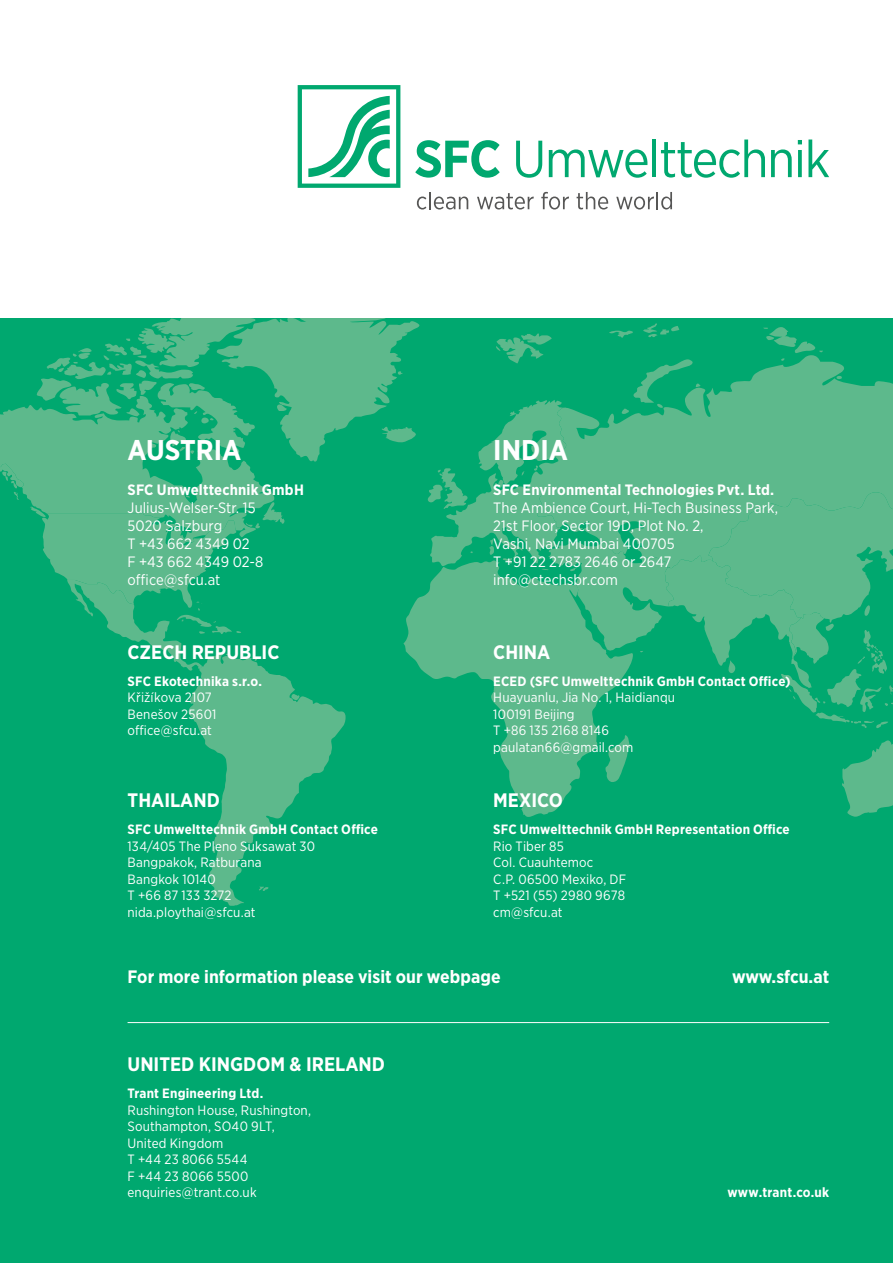
<style>
.page{position:relative;width:893px;height:1263px;background:#fff}
.page>*{position:absolute;margin:0;border:0;box-sizing:border-box;transform-origin:0 0}
.t1{font:700 28.5px "Gotham Narrow";color:#fff}
.t2{font:700 19.5px "Gotham Narrow";color:#fff}
.t3{font:700 18px "Gotham Narrow";color:#fff}
.t4{font:15px/18px "Gotham Narrow";letter-spacing:.005em;color:#fff}
.t5{font:700 15px "Gotham Narrow";letter-spacing:.01em;color:#fff}
.t6{font:13.5px/16.5px "Gotham Narrow";letter-spacing:.01em;color:#fff}
.t7{font:700 13.5px "Gotham Narrow";letter-spacing:.015em;color:#fff}
</style>
<div class="page">
<svg style="left:415px;top:140px;width:85px;height:38px"></svg>
<svg style="left:516px;top:141px;width:26px;height:37px"></svg>
<svg style="left:549px;top:149px;width:98px;height:29px"></svg>
<hr style="left:652px;top:140px;width:4px;height:37px;background:#00a86f">
<svg style="left:661px;top:140px;width:104px;height:38px"></svg>
<svg style="left:771px;top:149px;width:21px;height:28px"></svg>
<svg style="left:798px;top:150px;width:4px;height:27px"></svg>
<svg style="left:798px;top:140px;width:4px;height:4px"></svg>
<svg style="left:808px;top:140px;width:21px;height:37px"></svg>
<svg style="left:298px;top:85px;width:102px;height:103px"></svg>
<svg style="left:417px;top:192px;width:51px;height:17px"></svg>
<svg style="left:477px;top:193px;width:57px;height:16px"></svg>
<svg style="left:541px;top:192px;width:28px;height:17px"></svg>
<svg style="left:577px;top:192px;width:31px;height:17px"></svg>
<svg style="left:616px;top:192px;width:56px;height:17px"></svg>
<div style="left:0;top:319px;width:893px;height:944px;background:#00a86f"></div>
<svg style="left:419px;top:593px;width:9px;height:82px"></svg>
<svg style="left:428px;top:323px;width:465px;height:494px"></svg>
<svg style="left:0;top:319px;width:419px;height:587px"></svg>
<hr style="left:128px;top:1022px;width:701px;height:1px;background:#fff">
<h1 class="t1" style="left:128px;top:432px;width:115px">AUSTRIA</h1>
<p class="t5" style="left:128px;top:480px;width:178px">SFC Umwelttechnik GmbH</p>
<p class="t4" style="left:128px;top:499px;width:137px">Julius-Welser-Str. 15<br>5020 Salzburg<br>T +43 662 4349 02<br>F +43 662 4349 02-8 office@sfcu.at</p>
<h2 class="t2" style="left:128px;top:639px;width:153px">CZECH REPUBLIC</h2>
<p class="t7" style="left:128px;top:672px;width:136px">SFC Ekotechnika s.r.o.</p>
<p class="t6" style="left:128px;top:689px;width:90px">Křižíkova 2107<br>Benešov 25601 office@sfcu.at</p>
<h2 class="t2" style="left:128px;top:788px;width:94px">THAILAND</h2>
<p class="t7" style="left:128px;top:821px;width:252px">SFC Umwelttechnik GmbH Contact Office</p>
<p class="t6" style="left:128px;top:838px;width:189px">134/405 The Pleno Suksawat 30<br>Bangpakok, Ratburana<br>Bangkok 10140<br>T +66 87 133 3272 nida.ploythai@sfcu.at</p>
<h1 class="t1" style="left:493px;top:432px;width:76px">INDIA</h1>
<p class="t5" style="left:493px;top:480px;width:282px">SFC Environmental Technologies Pvt. Ltd.</p>
<p class="t4" style="left:493px;top:499px;width:286px">The Ambience Court, Hi-Tech Business Park,<br>21st Floor, Sector 19D, Plot No. 2,<br>Vashi, Navi Mumbai 400705<br>T +91 22 2783 2646 or 2647 info@ctechsbr.com</p>
<h2 class="t2" style="left:493px;top:639px;width:59px">CHINA</h2>
<p class="t7" style="left:493px;top:672px;width:299px">ECED (SFC Umwelttechnik GmbH Contact Office)</p>
<p class="t6" style="left:493px;top:689px;width:183px">Huayuanlu, Jia No. 1, Haidianqu<br>100191 Beijing<br>T +86 135 2168 8146 paulatan66@gmail.com</p>
<h2 class="t2" style="left:493px;top:788px;width:71px">MEXICO</h2>
<p class="t7" style="left:493px;top:821px;width:298px">SFC Umwelttechnik GmbH Representation Office</p>
<p class="t6" style="left:493px;top:838px;width:134px">Rio Tiber 85<br>Col. Cuauhtemoc<br>C.P. 06500 Mexiko, DF<br>T +521 (55) 2980 9678 cm@sfcu.at</p>
<h3 class="t3" style="left:128px;top:965px;width:375px">For more information please visit our webpage</h3>
<h2 class="t2" style="left:128px;top:1052px;width:259px">UNITED KINGDOM &amp; IRELAND</h2>
<p class="t7" style="left:128px;top:1085px;width:137px">Trant Engineering Ltd.</p>
<p class="t6" style="left:128px;top:1102px;width:185px">Rushington House, Rushington,<br>Southampton, SO40 9LT,<br>United Kingdom<br>T +44 23 8066 5544<br>F +44 23 8066 5500 enquiries@trant.co.uk</p>
<h3 class="t3" style="left:732px;top:965px;width:99px">www.sfcu.at</h3>
<p class="t7" style="left:727px;top:1184px;width:103px">www.trant.co.uk</p>
</div>
